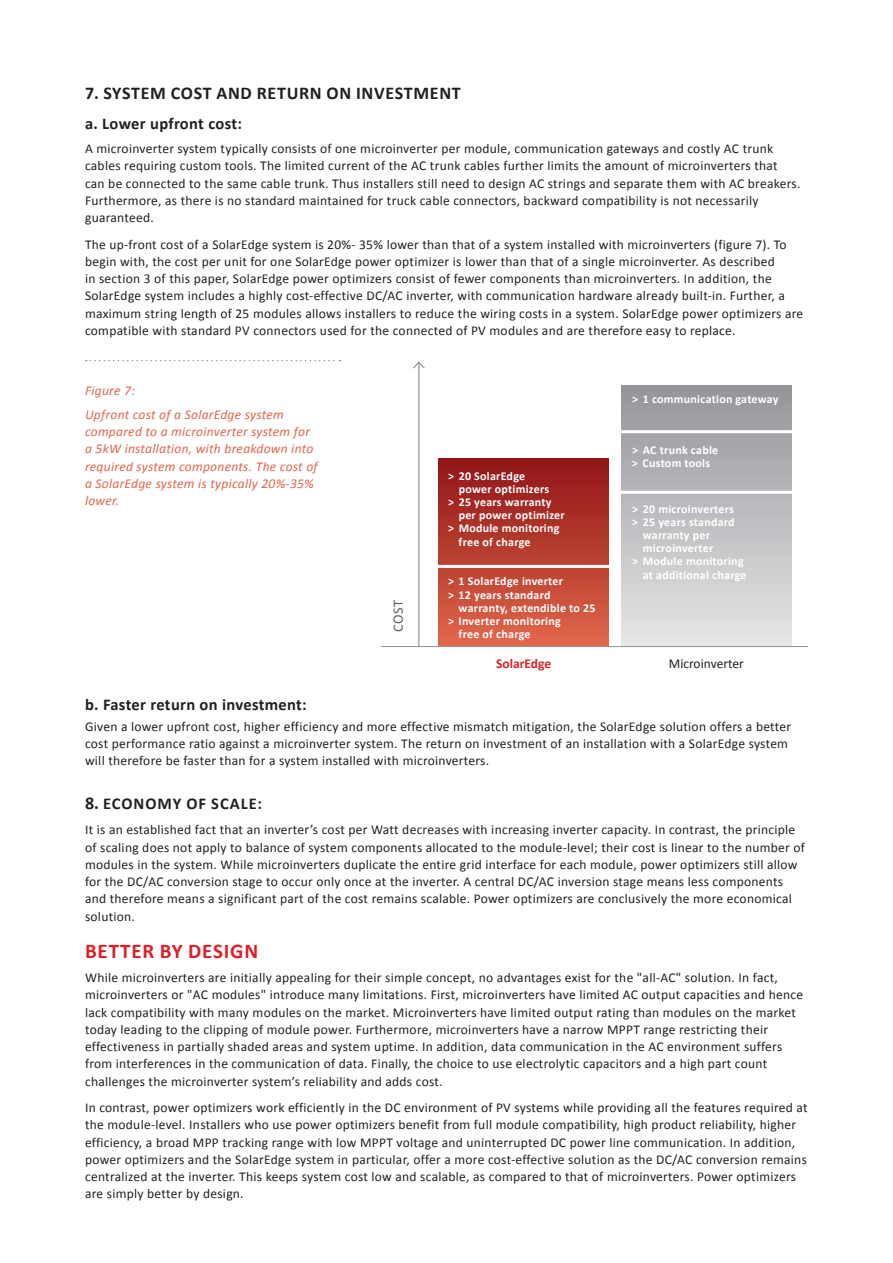
<style>
.page{position:relative;width:893px;height:1263px;background:#fff}
.page>*{position:absolute;margin:0;border:0;box-sizing:border-box;transform-origin:0 0}
.t1{font:700 21px "Calibri";letter-spacing:.04em;color:#da2128}
.t2{font:700 18px "Calibri";letter-spacing:.04em;color:#231f20}
.t3{font:700 16.5px "Calibri";letter-spacing:.06em;color:#231f20}
.t4{font:14.4px "Calibri";color:#636366}
.t5{font:13.5px/17.2px "Calibri";letter-spacing:.02em;color:#231f20}
.t6{font:italic 13.5px/17.2px "Calibri";letter-spacing:.02em;color:#e3644a}
.t7{font:13.5px "Calibri";color:#231f20}
.t8{font:700 13.5px "Calibri";color:#da2128}
.t9{font:700 12px/13.2px "Calibri";letter-spacing:.02em;color:#fff}
.s1{font-size:18px}
</style>
<div class="page">
<svg style="left:86px;top:360px;width:254px;height:1px"></svg>
<div style="left:621px;top:385px;width:170px;height:261px;background:linear-gradient(to bottom,#939599,#e5e6e8)"></div>
<div style="left:439px;top:458px;width:170px;height:188px;background:linear-gradient(to bottom,#901517,#e0664a)"></div>
<hr style="left:418px;top:362px;width:1px;height:284px;background:#939598">
<svg style="left:413px;top:361px;width:12px;height:9px"></svg>
<hr style="left:381px;top:646px;width:426px;height:1px;background:#939598">
<hr style="left:435px;top:565px;width:179px;height:3px;background:#fff">
<hr style="left:617px;top:491px;width:179px;height:3px;background:#fff">
<hr style="left:617px;top:430px;width:179px;height:3px;background:#fff">
<h2 class="t2" style="left:85px;top:81px;width:377px">7. System cost and return on investment</h2>
<p class="t3" style="left:85px;top:113px;width:158px">.a Lower upfront cost:</p>
<p class="t5" style="left:85px;top:140px;width:717px">A microinverter system typically consists of one microinverter per module, communication gateways and costly AC trunk cables requiring custom tools. The limited current of the AC trunk cables further limits the amount of microinverters that can be connected to the same cable trunk. Thus installers still need to design AC strings and separate them with AC breakers.<br>Furthermore, as there is no standard maintained for truck cable connectors, backward compatibility is not necessarily guaranteed.</p>
<p class="t5" style="left:85px;top:236px;width:720px">The up-front cost of a SolarEdge system is 20%- 35% lower than that of a system installed with microinverters (figure .)7 T o begin with, the cost per unit for one SolarEdge power optimizer is lower than that of a single microinverter. As described<br>in section 3 of this paper, SolarEdge power optimizers consist of fewer components than microinverters In. addition, the SolarEdge system includes a highly cost-effective DC/AC inverter, with communication hardware already built i n- . Further a, maximum string length of 25 modules allows installers to reduce the wiring costs in a system. SolarEdge power optimizers are compatible with standard PV connectors used for the connected of PV modules and are therefore easy to replace.</p>
<p class="t6" style="left:85px;top:378px;width:200px;line-height:23.7px">Figure 7:<br>Upfront cost of a SolarEdge system</p>
<p class="t6" style="left:85px;top:423px;width:234px">compared to a microinverter system for<br>5a kW installation, with breakdown into required system components. The cost of a SolarEdge system is typically 20%-35% lower.</p>
<p class="t4" style="left:389px;top:632px;width:33px;rotate:-90deg">COST</p>
<p class="t9" style="left:448px;top:469px;width:79px">&gt; 20 SolarEdge</p>
<p class="t9" style="left:459px;top:482px;width:92px">power optimizers</p>
<p class="t9" style="left:448px;top:495px;width:105px">&gt; 25 years warranty</p>
<p class="t9" style="left:459px;top:509px;width:108px">per power optimizer</p>
<p class="t9" style="left:448px;top:522px;width:113px">&gt;Module monitoring</p>
<p class="t9" style="left:459px;top:535px;width:73px">free of charge</p>
<p class="t9" style="left:448px;top:575px;width:117px">&gt; 1 SolarEdge inverter &gt; 12 years standard</p>
<p class="t9" style="left:459px;top:601px;width:138px">warranty, extendible to 25</p>
<p class="t9" style="left:448px;top:614px;width:114px">&gt;I nverter monitoring</p>
<p class="t9" style="left:459px;top:627px;width:73px">free of charge</p>
<p class="t8" style="left:496px;top:655px;width:57px">SolarEdge</p>
<p class="t9" style="left:632px;top:392px;width:148px">&gt; 1 communication gateway</p>
<p class="t9" style="left:632px;top:444px;width:88px">&gt; AC trunk cable</p>
<p class="t9" style="left:632px;top:456px;width:80px">&gt;Custom tools</p>
<p class="t9" style="left:632px;top:502px;width:103px">&gt; 20 microinverters</p>
<p class="t9" style="left:632px;top:515px;width:104px">&gt; 25 years standard</p>
<p class="t9" style="left:643px;top:528px;width:69px">warranty per</p>
<p class="t9" style="left:643px;top:542px;width:72px">microinverter</p>
<p class="t9" style="left:632px;top:555px;width:113px">&gt;Module monitoring</p>
<p class="t9" style="left:643px;top:568px;width:105px">at additional charge</p>
<p class="t7" style="left:669px;top:655px;width:77px">Microinverter</p>
<p class="t3" style="left:85px;top:694px;width:223px">.b Faster return on investment:</p>
<p class="t5" style="left:85px;top:717px;width:708px">Given a lower upfront cost, higher efficiency and more effective mismatch mitigation, the SolarEdge solution offers a better cost performance ratio against a microinverter system. The return on investment of an installation with a SolarEdge system will therefore be faster than for a system installed with microinverters.</p>
<p class="t3" style="left:85px;top:792px;width:178px"><span class="s1">8.</span> Economy of scale:</p>
<p class="t5" style="left:85px;top:821px;width:721px">It is an established fact that an inverter s’ cost per Watt decreases with increasing inverter capacity In. contrast, the principle of scaling does not apply to balance of system components allocated to the module-level; their cost is linear to the number of modules in the system. While microinverters duplicate the entire grid interface for each module, power optimizers still allow for the DC/AC conversion stage to occur only once at the inverter A. central DC/AC inversion stage means less components and therefore means a significant part of the cost remains scalable. Power optimizers are conclusively the more economical solution.</p>
<h1 class="t1" style="left:85px;top:937px;width:175px">Better by Design</h1>
<p class="t5" style="left:85px;top:969px;width:720px">While microinverters are initially appealing for their simple concept, no advantages exist for the "all-AC" solution In. fact, microinverters or "AC modules" introduce many limitations. First, microinverters have limited AC output capacities and hence lack compatibility with many modules on the market. Microinverters have limited output rating than modules on the market today leading to the clipping of module power. Furthermore, microinverters have a narrow MPPT range restricting their effectiveness in partially shaded areas and system uptime In. addition, data communication in the AC environment suffers from interferences in the communication of data. Finally, the choice to use electrolytic capacitors and a high part count challenges the microinverter system s’ reliability and adds cost.</p>
<p class="t5" style="left:85px;top:1099px;width:724px">In contrast, power optimizers work efficiently in the DC environment of PV systems while providing all the features required at the module-level. Installers who use power optimizers benefit from full module compatibility, high product reliability, higher efficiency a, broad MPP tracking range with low MPPT voltage and uninterrupted DC power line communication In. addition, power optimizers and the SolarEdge system in particular, offer a more cost-effective solution as the DC/AC conversion remains centralized at the inverter. This keeps system cost low and scalable, as compared to that of microinverters. Power optimizers are simply better by design.</p>
</div>
